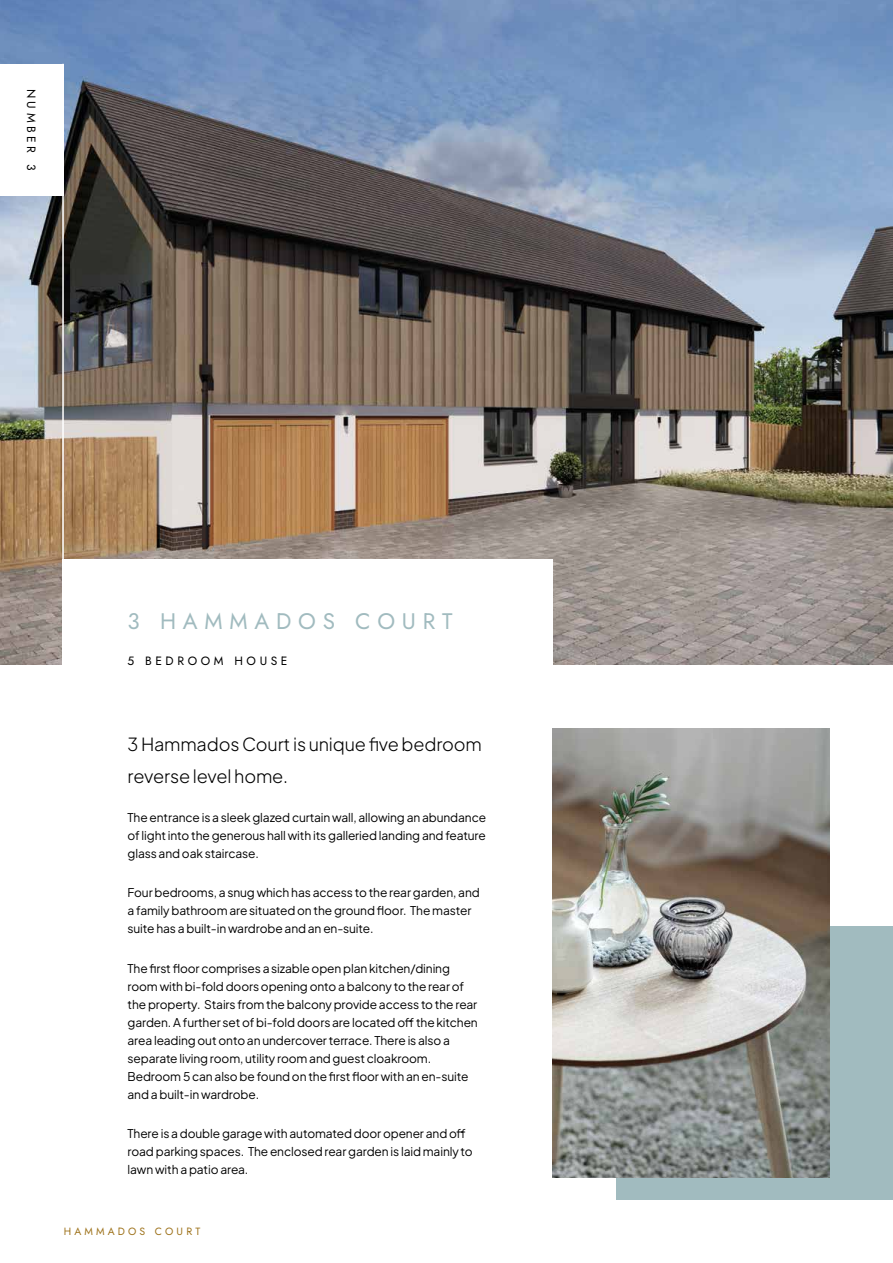
<style>
.page{position:relative;width:893px;height:1263px;background:#fff}
.page>*{position:absolute;margin:0;border:0;box-sizing:border-box;transform-origin:0 0}
.t1{font:22.5px "Jost";letter-spacing:.3em;color:#a1bbbf}
.t2{font:300 18px/31.5px "Plus Jakarta Sans";letter-spacing:-.01em;color:#000}
.t3{font:12px/18px "Plus Jakarta Sans";letter-spacing:-.01em;color:#000}
.t4{font:12px "Jost";letter-spacing:.3em;color:#000}
.t5{font:10.5px "Jost";letter-spacing:.3em;color:#9f741e}
</style>
<div class="page">
<div style="left:617px;top:926px;width:276px;height:273px;background:#a1bbbf"></div>
<img style="left:0;top:0;width:893px;height:664px">
<div style="left:0;top:64px;width:64px;height:131px;background:#fff"></div>
<div style="left:62px;top:559px;width:491px;height:132px;background:#fff"></div>
<hr style="left:62px;top:64px;width:2px;height:600px;background:#fff">
<img style="left:553px;top:729px;width:276px;height:449px">
<p class="t4" style="left:39px;top:89px;width:83px;rotate:90deg">NUMBER 3</p>
<h1 class="t1" style="left:128px;top:606px;width:327px">3 HAMMADOS COURT</h1>
<p class="t4" style="left:128px;top:653px;width:161px">5 BEDROOM HOUSE</p>
<h2 class="t2" style="left:128px;top:727px;width:356px">3 Hammados Court is unique five bedroom reverse level home.</h2>
<p class="t3" style="left:128px;top:807px;width:360px;text-align:justify">The entrance is a sleek glazed curtain wall, allowing an abundance of light into the generous hall with its galleried landing and feature glass and oak staircase.</p>
<p class="t3" style="left:128px;top:882px;width:354px">Four bedrooms, a snug which has access to the rear garden, and a family bathroom are situated on the ground floor. The master suite has a built-in wardrobe and an en-suite.</p>
<p class="t3" style="left:128px;top:958px;width:352px">The first floor comprises a sizable open plan kitchen/dining room with bi-fold doors opening onto a balcony to the rear of the property. Stairs from the balcony provide access to the rear garden. A further set of bi-fold doors are located off the kitchen area leading out onto an undercover terrace. There is also a separate living room, utility room and guest cloakroom.<br>Bedroom 5 can also be found on the first floor with an en-suite and a built-in wardrobe.</p>
<p class="t3" style="left:128px;top:1123px;width:347px">There is a double garage with automated door opener and off road parking spaces. The enclosed rear garden is laid mainly to lawn with a patio area.</p>
<p class="t5" style="left:64px;top:1224px;width:138px">HAMMADOS COURT</p>
</div>
